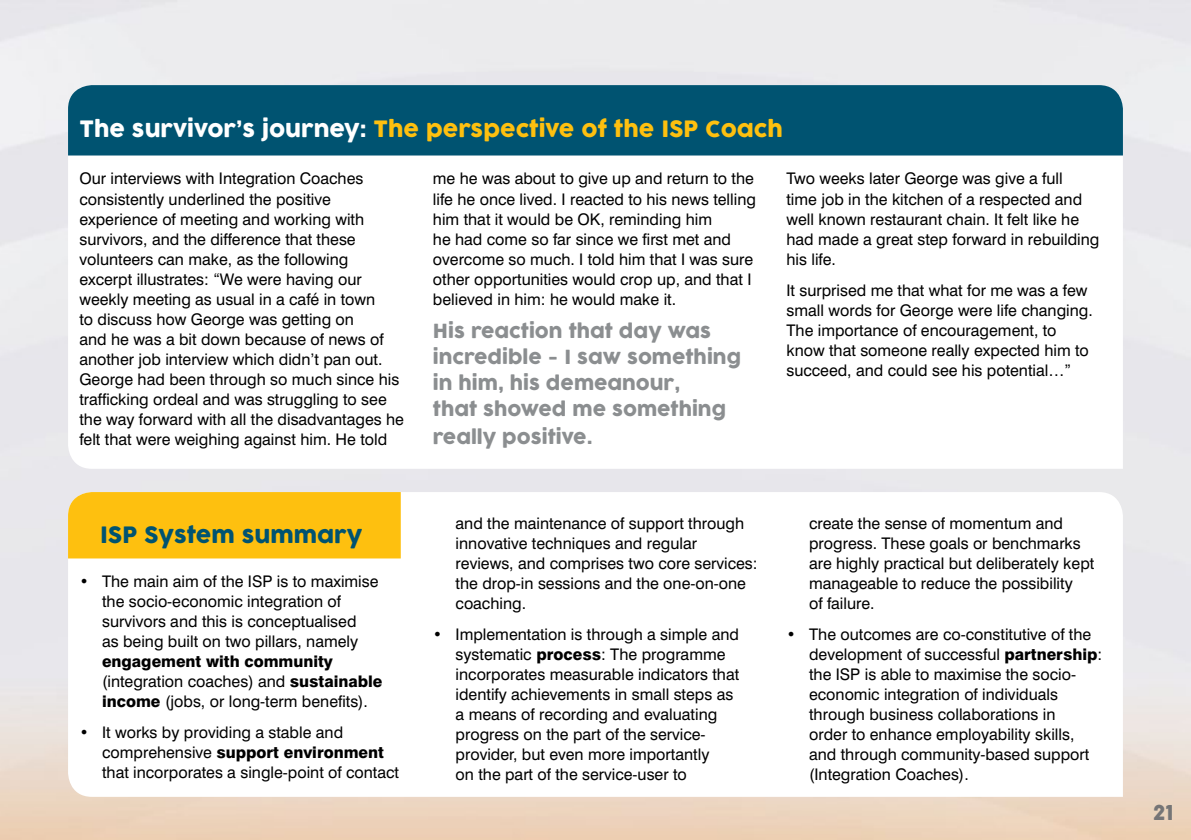
<style>
.page{position:relative;width:1191px;height:840px;background:#fff}
.page>*{position:absolute;margin:0;border:0;box-sizing:border-box;transform-origin:0 0}
.t1{font:22px "COCOGOOSE";color:#fec00f}
.t2{font:22px "COCOGOOSE";color:#005371}
.t3{font:20px "COCOGOOSE";color:#757576}
.t4{font:19px/26px "COCOGOOSE";color:#8b8e90}
.t5{font:16px/20px "Swiss 721 BT";color:#000}
.s1{color:#fff}
.s2{font-weight:800}
</style>
<div class="page">
<div style="left:68px;top:85px;width:1055px;height:70px;background:#005371"></div>
<div style="left:68px;top:492px;width:333px;height:66px;background:#fec00f"></div>
<h1 class="t1" style="left:79px;top:113px;width:705px"><span class="s1">The survivor’s journey:</span> The perspective of the ISP Coach</h1>
<p class="t5" style="left:79px;top:168px;width:326px">Our interviews with Integration Coaches consistently underlined the positive experience of meeting and working with survivors, and the difference that these volunteers can make, as the following excerpt illustrates: “We were having our weekly meeting as usual in a café in town<br>to discuss how George was getting on<br>and he was a bit down because of news of another job interview which didn’t pan out.<br>George had been through so much since his trafficking ordeal and was struggling to see the way forward with all the disadvantages he felt that were weighing against him. He told</p>
<p class="t5" style="left:433px;top:168px;width:325px">me he was about to give up and return to the life he once lived. I reacted to his news telling him that it would be OK, reminding him<br>he had come so far since we first met and overcome so much. I told him that I was sure other opportunities would crop up, and that I believed in him: he would make it.</p>
<p class="t4" style="left:433px;top:318px;width:310px">His reaction that day was incredible - I saw something in him, his demeanour,<br>that showed me something</p>
<p class="t4" style="left:433px;top:424px;width:161px">really positive.</p>
<h1 class="t2" style="left:100px;top:518px;width:264px">ISP System summary</h1>
<p class="t5" style="left:102px;top:570px;width:278px;text-indent:-23px">• The main aim of the ISP is to maximise the socio-economic integration of survivors and this is conceptualised<br>as being built on two pillars, namely</p>
<p class="t5" style="left:102px;top:650px;width:282px"><span class="s2">engagement with community </span>(integration coaches) and <span class="s2">sustainable income</span> (jobs, or long-term benefits).</p>
<p class="t5" style="left:102px;top:722px;width:298px;text-indent:-23px">• It works by providing a stable and comprehensive <span class="s2">support environment </span>that incorporates a single-point of contact</p>
<p class="t5" style="left:455px;top:512px;width:303px">and the maintenance of support through innovative techniques and regular reviews, and comprises two core services: the drop-in sessions and the one-on-one coaching.</p>
<p class="t5" style="left:455px;top:624px;width:285px;text-indent:-23px">• Implementation is through a simple and systematic <span class="s2">process</span>: The programme incorporates measurable indicators that identify achievements in small steps as a means of recording and evaluating progress on the part of the service&shy;provider, but even more importantly<br>on the part of the service-user to</p>
<p class="t5" style="left:786px;top:168px;width:314px">Two weeks later George was give a full<br>time job in the kitchen of a respected and well known restaurant chain. It felt like he had made a great step forward in rebuilding his life.</p>
<p class="t5" style="left:786px;top:280px;width:308px">It surprised me that what for me was a few small words for George were life changing.<br>The importance of encouragement, to know that someone really expected him to succeed, and could see his potential…”</p>
<p class="t5" style="left:809px;top:512px;width:287px">create the sense of momentum and progress. These goals or benchmarks are highly practical but deliberately kept manageable to reduce the possibility<br>of failure.</p>
<p class="t5" style="left:809px;top:624px;width:295px;text-indent:-23px">• The outcomes are co-constitutive of the development of successful <span class="s2">partnership</span>: the ISP is able to maximise the socio&shy;economic integration of individuals through business collaborations in<br>order to enhance employability skills, and through community-based support (Integration Coaches).</p>
<p class="t3" style="left:1152px;top:796px;width:22px">21</p>
</div>
